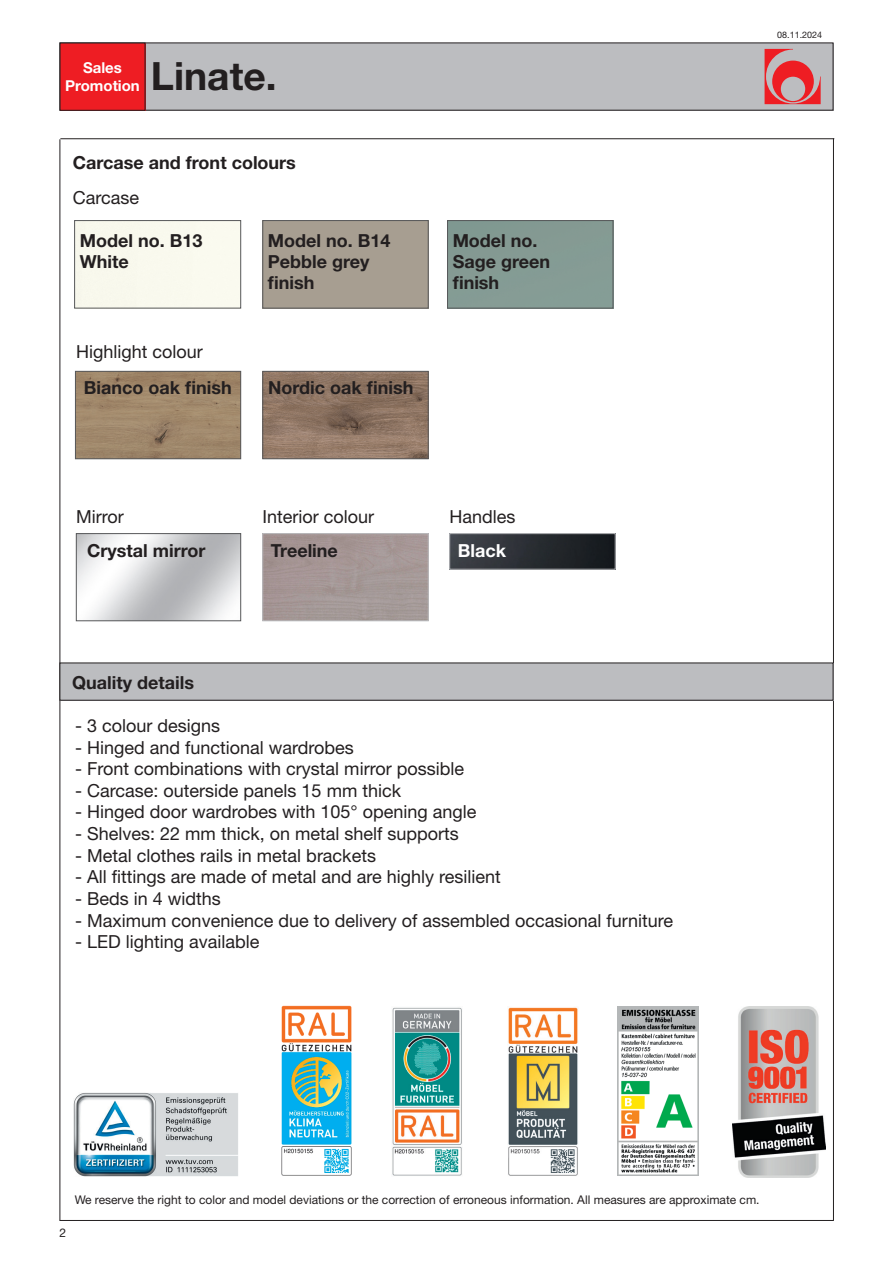
<style>
.page{position:relative;width:893px;height:1263px;background:#fff}
.page>*{position:absolute;margin:0;border:0;box-sizing:border-box;transform-origin:0 0}
.t1{font:700 39px "Helvetica Neue LT Std";color:#231f20}
.t2{font:18px "Helvetica Neue LT Std";color:#231f20}
.t3{font:700 18px/21px "Helvetica Neue LT Std";color:#231f20}
.t4{font:700 18px "Helvetica Neue LT Std";color:#fff}
.t5{font:700 15px/18px "Helvetica Neue LT Std";color:#fff;text-align:center}
.t6{font:12px "Helvetica Neue LT Std";color:#231f20}
.t7{font:9px "Helvetica Neue LT Std";color:#231f20}
</style>
<div class="page">
<div style="left:60px;top:43px;width:773px;height:67px;background:#bcbdc0"></div>
<div style="left:60px;top:43px;width:773px;height:68px;border:1px solid #231f20"></div>
<svg style="left:765px;top:49px;width:56px;height:55px"></svg>
<div style="left:60px;top:43px;width:85px;height:67px;background:#ee1d23"></div>
<hr style="left:60px;top:1220px;width:773px;height:1px;background:#231f20">
<hr style="left:833px;top:138px;width:1px;height:1083px;background:#231f20">
<hr style="left:60px;top:139px;width:1px;height:1081px;background:#231f20">
<img style="left:77px;top:373px;width:162px;height:84px">
<div style="left:75px;top:371px;width:166px;height:88px;border:1px solid #57585a"></div>
<div style="left:74px;top:220px;width:167px;height:88px;border:1px solid #57585a"></div>
<div style="left:263px;top:220px;width:165px;height:88px;border:1px solid #57585a"></div>
<div style="left:263px;top:533px;width:165px;height:88px;border:1px solid #bcbdc0"></div>
<div style="left:76px;top:533px;width:165px;height:88px;border:1px solid #57585a"></div>
<img style="left:73px;top:1093px;width:165px;height:83px">
<img style="left:733px;top:1006px;width:92px;height:171px">
<img style="left:617px;top:1006px;width:82px;height:170px">
<img style="left:508px;top:1007px;width:70px;height:169px">
<img style="left:392px;top:1007px;width:70px;height:169px">
<img style="left:281px;top:1005px;width:71px;height:171px">
<hr style="left:60px;top:138px;width:774px;height:1px;background:#231f20">
<div style="left:447px;top:220px;width:166px;height:88px;border:1px solid #57585a"></div>
<img style="left:265px;top:373px;width:161px;height:84px">
<div style="left:263px;top:371px;width:165px;height:88px;border:1px solid #57585a"></div>
<div style="left:60px;top:663px;width:773px;height:37px;background:#bcbdc0"></div>
<div style="left:60px;top:662px;width:773px;height:39px;border:1px solid #231f20"></div>
<img style="left:451px;top:535px;width:162px;height:32px">
<div style="left:449px;top:533px;width:166px;height:36px;border:1px solid #bcbdc0"></div>
<p class="t5" style="left:65px;top:58px;width:76px">Sales<br>Promotion</p>
<h1 class="t1" style="left:151px;top:52px;width:127px">Linate.</h1>
<p class="t3" style="left:73px;top:152px;width:225px">Carcase and front colours</p>
<p class="t2" style="left:73px;top:187px;width:68px">Carcase</p>
<p class="t3" style="left:80px;top:229px;width:124px">Model no. B13<br>White</p>
<p class="t3" style="left:268px;top:229px;width:124px">Model no. B14<br>Pebble grey finish</p>
<p class="t3" style="left:453px;top:229px;width:99px">Model no.<br>Sage green finish</p>
<p class="t2" style="left:76px;top:341px;width:128px">Highlight colour</p>
<p class="t3" style="left:84px;top:377px;width:149px">Bianco oak finish</p>
<p class="t3" style="left:268px;top:377px;width:147px">Nordic oak finish</p>
<p class="t2" style="left:76px;top:505px;width:49px">Mirror</p>
<p class="t3" style="left:87px;top:539px;width:120px">Crystal mirror</p>
<p class="t2" style="left:262px;top:505px;width:113px">Interior colour</p>
<p class="t3" style="left:271px;top:539px;width:68px">Treeline</p>
<p class="t2" style="left:449px;top:505px;width:68px">Handles</p>
<p class="t4" style="left:458px;top:539px;width:50px">Black</p>
<p class="t3" style="left:72px;top:672px;width:123px">Quality details</p>
<p class="t2" style="left:75px;top:715px;width:147px">- 3 colour designs</p>
<p class="t2" style="left:75px;top:736px;width:280px">- Hinged and functional wardrobes</p>
<p class="t2" style="left:75px;top:758px;width:390px">- Front combinations with crystal mirror possible</p>
<p class="t2" style="left:75px;top:780px;width:327px">- Carcase: outerside panels 15 mm thick</p>
<p class="t2" style="left:75px;top:801px;width:403px">- Hinged door wardrobes with 105° opening angle</p>
<p class="t2" style="left:75px;top:823px;width:385px">- Shelves: 22 mm thick, on metal shelf supports</p>
<p class="t2" style="left:75px;top:844px;width:302px">- Metal clothes rails in metal brackets</p>
<p class="t2" style="left:75px;top:866px;width:427px">- All fittings are made of metal and are highly resilient</p>
<p class="t2" style="left:75px;top:888px;width:147px">- Beds in 4 widths</p>
<p class="t2" style="left:75px;top:909px;width:599px">- Maximum convenience due to delivery of assembled occasional furniture</p>
<p class="t2" style="left:75px;top:931px;width:186px">- LED lighting available</p>
<p class="t7" style="left:777px;top:29px;width:47px">08.11.2024</p>
<p class="t6" style="left:60px;top:1226px;width:8px">2</p>
<p class="t6" style="left:75px;top:1193px;width:686px">We reserve the right to color and model deviations or the correction of erroneous information. All measures are approximate cm.</p>
</div>
